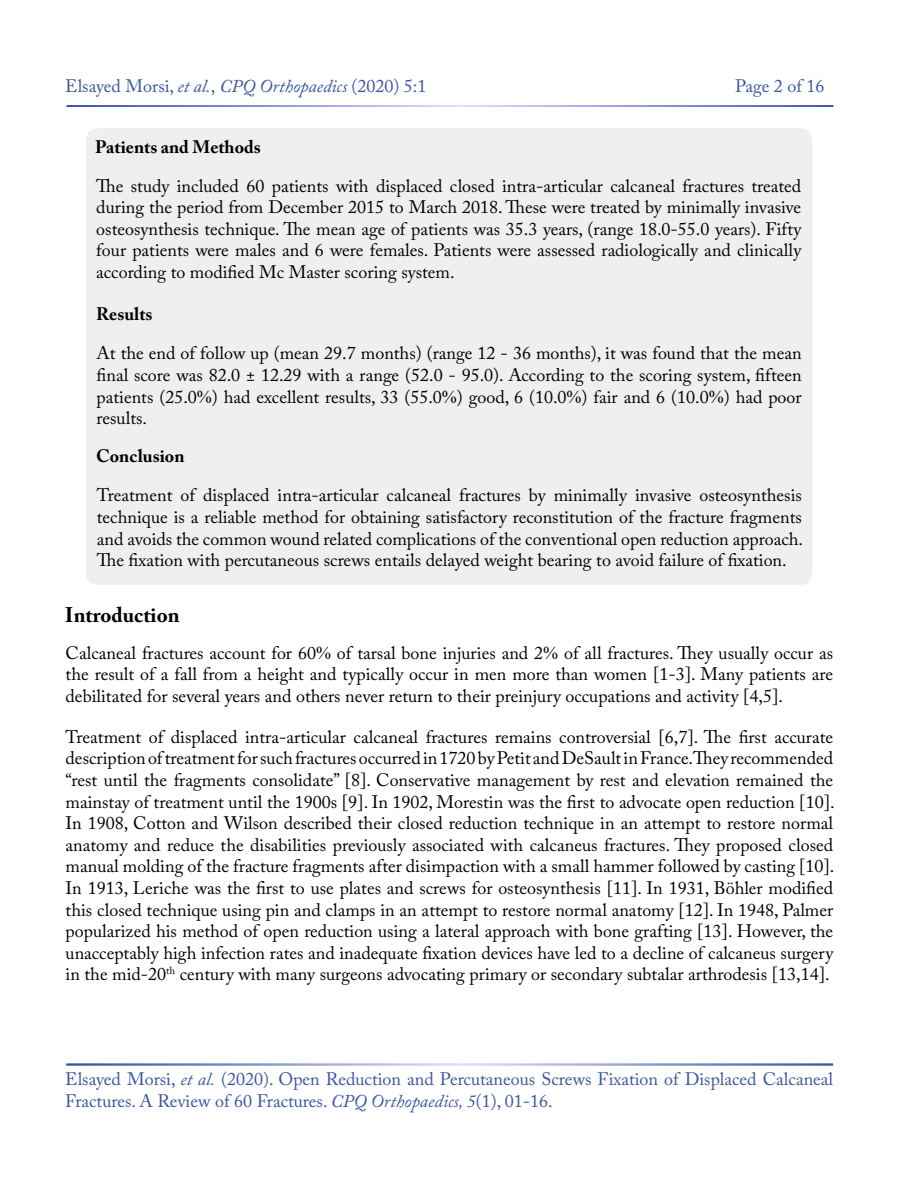
<style>
.page{position:relative;width:900px;height:1200px;background:#fff}
.page>*{position:absolute;margin:0;border:0;box-sizing:border-box;transform-origin:0 0}
.t1{font:700 21px "Adobe Caslon Pro";color:#000}
.t2{font:18px/21.6px "Adobe Caslon Pro";color:#000;text-align:justify}
.t3{font:18px/21.6px "Adobe Caslon Pro";color:#3955a0}
.t4{font:700 18px "Adobe Caslon Pro";color:#000}
.s1{font-style:italic}
.s2{font-family:"Times New Roman"}
</style>
<div class="page">
<div style="left:86px;top:128px;width:726px;height:457px;background:#efeff0;border-radius:12px"></div>
<p class="t3" style="left:65px;top:75px;width:363px">Elsayed Morsi, <span class="s1">et al.</span>, <span class="s1">CPQ Orthopaedics</span> (2020) 5:1</p>
<p class="t3" style="left:735px;top:75px;width:91px">Page 2 of 16</p>
<p class="t4" style="left:95px;top:136px;width:167px">Patients and Methods</p>
<p class="t2" style="left:96px;top:174px;width:707px">The study included 60 patients with displaced closed intra-articular calcaneal fractures treated during the period from December 2015 to March 2018. These were treated by minimally invasive osteosynthesis technique. The mean age of patients was 35.3 years, (range 18.0-55.0 years). Fifty four patients were males and 6 were females. Patients were assessed radiologically and clinically according to modified Mc Master scoring system.</p>
<p class="t4" style="left:96px;top:303px;width:58px">Results</p>
<p class="t2" style="left:97px;top:342px;width:707px">At the end of follow up (mean 29.7 months) (range 12 - 36 months), it was found that the mean final score was 82.0 ± 12.29 with a range (52.0 - 95.0). According to the scoring system, fifteen patients (25.0<span class="s2">%</span>) had excellent results, 33 (55.0<span class="s2">%</span>) good, 6 (10.0<span class="s2">%</span>) fair and 6 (10.0<span class="s2">%</span>) had poor results.</p>
<p class="t4" style="left:96px;top:445px;width:90px">Conclusion</p>
<p class="t2" style="left:97px;top:484px;width:708px">Treatment of displaced intra-articular calcaneal fractures by minimally invasive osteosynthesis technique is a reliable method for obtaining satisfactory reconstitution of the fracture fragments and avoids the common wound related complications of the conventional open reduction approach.<br>The fixation with percutaneous screws entails delayed weight bearing to avoid failure of fixation.</p>
<p class="t1" style="left:65px;top:602px;width:116px">Introduction</p>
<p class="t2" style="left:66px;top:642px;width:769px">Calcaneal fractures account for 60<span class="s2">%</span> of tarsal bone injuries and 2<span class="s2">%</span> of all fractures. They usually occur as the result of a fall from a height and typically occur in men more than women [1-3]. Many patients are debilitated for several years and others never return to their preinjury occupations and activity [4,5].</p>
<p class="t2" style="left:66px;top:726px;width:770px">Treatment of displaced intra-articular calcaneal fractures remains controversial [6,7]. The first accurate description of treatment for such fractures occurred in 1720 by Petit and DeSault in France. They recommended “rest until the fragments consolidate” [8]. Conservative management by rest and elevation remained the mainstay of treatment until the 1900s [9]. In 1902, Morestin was the first to advocate open reduction [10].<br>In 1908, Cotton and Wilson described their closed reduction technique in an attempt to restore normal anatomy and reduce the disabilities previously associated with calcaneus fractures. They proposed closed manual molding of the fracture fragments after disimpaction with a small hammer followed by casting [10].<br>In 1913, Leriche was the first to use plates and screws for osteosynthesis [11]. In 1931, Böhler modified this closed technique using pin and clamps in an attempt to restore normal anatomy [12]. In 1948, Palmer popularized his method of open reduction using a lateral approach with bone grafting [13]. However, the unacceptably high infection rates and inadequate fixation devices have led to a decline of calcaneus surgery in the mid-20<sup>th</sup> century with many surgeons advocating primary or secondary subtalar arthrodesis [13,14].</p>
<p class="t3" style="left:65px;top:1068px;width:769px">Elsayed Morsi, <span class="s1">et al.</span> (2020). Open Reduction and Percutaneous Screws Fixation of Displaced Calcaneal<br>Fractures. A Review of 60 Fractures. <span class="s1">CPQ Orthopaedics, 5</span>(1), 01-16.</p>
</div>
